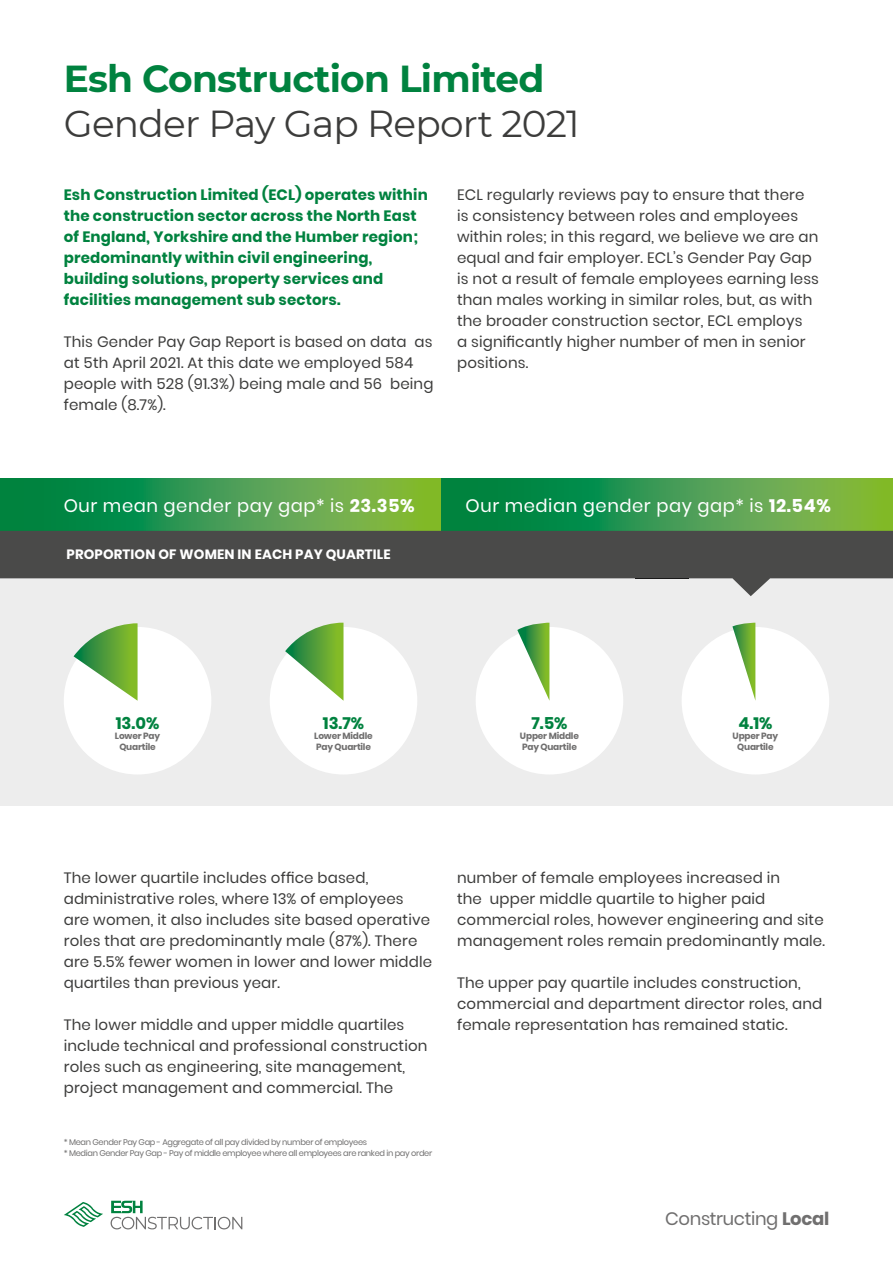
<style>
.page{position:relative;width:893px;height:1263px;background:#fff}
.page>*{position:absolute;margin:0;border:0;box-sizing:border-box;transform-origin:0 0}
.t1{font:700 37.5px "Montserrat";letter-spacing:-.02em;color:#00823f}
.t2{font:37.5px "Montserrat";letter-spacing:-.02em;color:#3c3c3b}
.t3{font:18px "Poppins";letter-spacing:.03em;color:#fff}
.t4{font:18px "Poppins";letter-spacing:-.02em;color:#706f6f}
.t5{font:700 16.5px "Poppins";color:#00823f}
.t6{font:15px/21px "Poppins";letter-spacing:.01em;color:#3c3c3b}
.t7{font:700 15px/21px "Poppins";letter-spacing:.01em;color:#00823f}
.t8{font:700 13.5px "Poppins";letter-spacing:.01em;color:#fff}
.t9{font:700 9px/10.8px "Poppins";letter-spacing:-.02em;color:#706f6f;text-align:center}
.t10{font:8.25px/10.5px "Poppins";letter-spacing:-.04em;color:#706f6f}
.s1{font-weight:700}
</style>
<div class="page">
<div style="left:0;top:578px;width:893px;height:228px;background:#ededed"></div>
<div style="left:64px;top:627px;width:147px;height:147px;background:#fff;border-radius:50%"></div>
<div style="left:270px;top:627px;width:147px;height:147px;background:#fff;border-radius:50%"></div>
<div style="left:476px;top:627px;width:147px;height:147px;background:#fff;border-radius:50%"></div>
<div style="left:682px;top:627px;width:147px;height:147px;background:#fff;border-radius:50%"></div>
<svg style="left:74px;top:623px;width:64px;height:78px"></svg>
<svg style="left:285px;top:623px;width:58px;height:77px"></svg>
<svg style="left:732px;top:623px;width:23px;height:76px"></svg>
<svg style="left:517px;top:623px;width:32px;height:77px"></svg>
<svg style="left:111px;top:1201px;width:131px;height:28px"></svg>
<svg style="left:64px;top:1202px;width:39px;height:25px"></svg>
<svg style="left:0;top:479px;width:441px;height:52px;background:#3e9c49"></svg>
<svg style="left:441px;top:479px;width:452px;height:52px;background:#3b9b49"></svg>
<svg style="left:0;top:531px;width:893px;height:65px;fill:#4a4a49"></svg>
<h1 class="t1" style="left:64px;top:52px;width:482px">Esh Construction Limited</h1>
<h1 class="t2" style="left:64px;top:98px;width:517px">Gender Pay Gap Report 2021</h1>
<p class="t7" style="left:64px;top:185px;width:366px">Esh Construction Limited (ECL) operates within the construction sector across the North East of England, Yorkshire and the Humber region; predominantly within civil engineering, building solutions, property services and facilities management sub sectors.</p>
<p class="t6" style="left:64px;top:332px;width:371px">This Gender Pay Gap Report is based on data as at 5th April 2021. At this date we employed 584 people with 528 (91.3%) being male and 56 being female (8.7%).</p>
<p class="t6" style="left:457px;top:185px;width:363px">ECL regularly reviews pay to ensure that there is consistency between roles and employees within roles; in this regard, we believe we are an equal and fair employer. ECL’s Gender Pay Gap is not a result of female employees earning less than males working in similar roles, but, as with the broader construction sector, ECL employs<br>a significantly higher number of men in senior positions.</p>
<p class="t3" style="left:64px;top:495px;width:352px">Our mean gender pay gap* is <span class="s1">23.35%</span></p>
<p class="t3" style="left:466px;top:495px;width:367px">Our median gender pay gap* is <span class="s1">12.54%</span></p>
<p class="t8" style="left:67px;top:546px;width:326px">PROPORTION OF WOMEN IN EACH PAY QUARTILE</p>
<p class="t5" style="left:116px;top:713px;width:45px">13.0%</p>
<p class="t9" style="left:115px;top:731px;width:47px">Lower Pay<br>Quartile</p>
<p class="t5" style="left:323px;top:713px;width:43px">13.7%</p>
<p class="t9" style="left:314px;top:731px;width:60px;text-align:left">Lower Middle<br>Pay Quartile</p>
<p class="t5" style="left:531px;top:713px;width:38px">7.5%</p>
<p class="t9" style="left:520px;top:731px;width:60px;text-align:left">Upper Middle<br>Pay Quartile</p>
<p class="t5" style="left:738px;top:713px;width:36px">4.1%</p>
<p class="t9" style="left:733px;top:731px;width:47px">Upper Pay<br>Quartile</p>
<p class="t6" style="left:64px;top:867px;width:370px">The lower quartile includes office based, administrative roles, where 13% of employees are women, it also includes site based operative roles that are predominantly male (87%). There are 5.5% fewer women in lower and lower middle quartiles than previous year.</p>
<p class="t6" style="left:64px;top:1014px;width:365px">The lower middle and upper middle quartiles include technical and professional construction roles such as engineering, site management, project management and commercial. The</p>
<p class="t10" style="left:64px;top:1137px;width:370px">* Mean Gender Pay Gap - Aggregate of all pay divided by number of employees<br>* Median Gender Pay Gap - Pay of middle employee where all employees are ranked in pay order</p>
<p class="t6" style="left:457px;top:867px;width:369px">number of female employees increased in<br>the upper middle quartile to higher paid commercial roles, however engineering and site management roles remain predominantly male.</p>
<p class="t6" style="left:457px;top:972px;width:367px">The upper pay quartile includes construction, commercial and department director roles, and female representation has remained static.</p>
<p class="t4" style="left:665px;top:1208px;width:165px">Constructing <span class="s1">Local</span></p>
</div>
